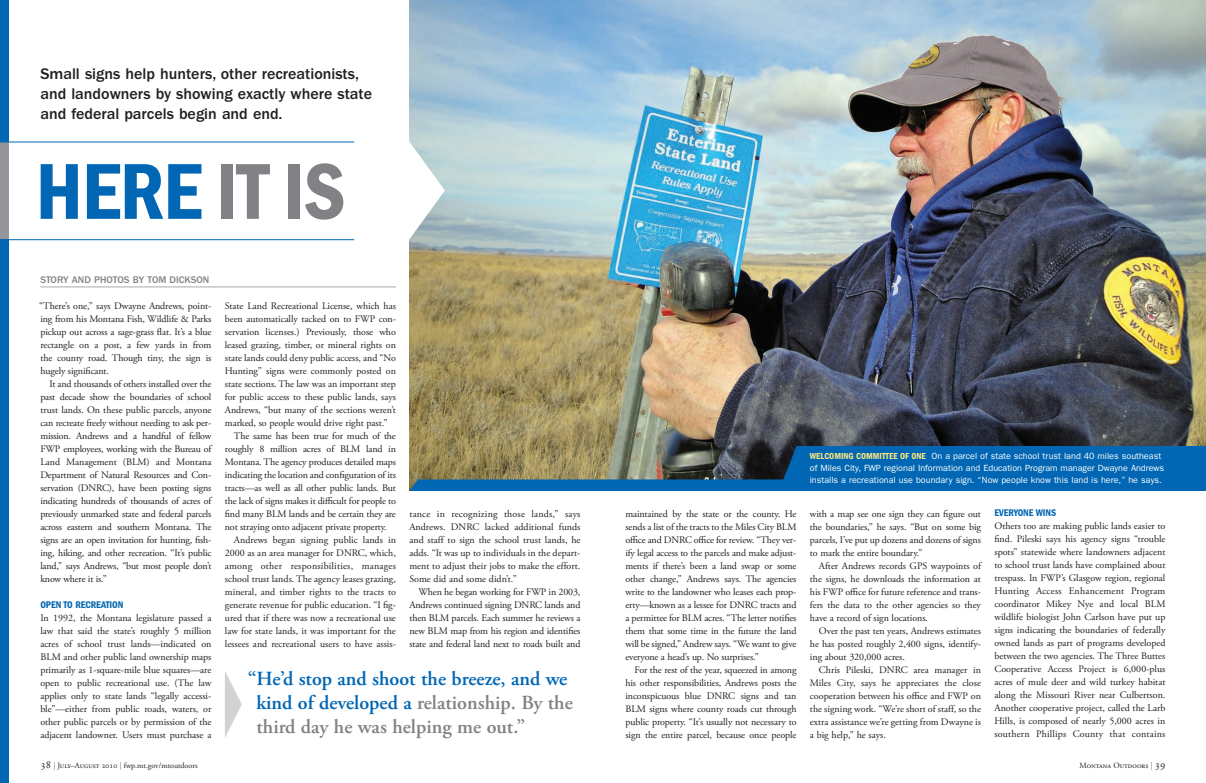
<style>
.page{position:relative;width:1206px;height:783px;background:#fff}
.page>*{position:absolute;margin:0;border:0;box-sizing:border-box;transform-origin:0 0}
.t1{font:600 condensed 82px "Franklin Gothic";letter-spacing:-.015em;color:#0166b3}
.t2{font:600 20px/24px "Adobe Garamond Pro";color:#0166b3}
.t3{font:500 16px/20px "Franklin Gothic";color:#231f20}
.t4{font:10px/13px "Adobe Garamond Pro";letter-spacing:-.005em;color:#231f20;text-align:justify}
.t5{font:10px "Adobe Garamond Pro";letter-spacing:.02em;color:#231f20}
.t6{font:600 condensed 10px "Franklin Gothic";letter-spacing:-.005em;color:#0166b3}
.t7{font:500 10px "Franklin Gothic";color:#808285}
.t8{font:9px/12px "Franklin Gothic";color:#fff}
.t9{font:8px "Adobe Garamond Pro";color:#231f20}
.s1{color:#808285}
.s2{font-weight:600;font-stretch:condensed;color:#ffe982}
</style>
<div class="page">
<div style="left:0;top:142px;width:9px;height:98px;background:#939598"></div>
<img style="left:409px;top:0;width:797px;height:446px">
<svg style="left:409px;top:446px;width:797px;height:45px;background:#2c6a91"></svg>
<svg style="left:409px;top:138px;width:36px;height:104px"></svg>
<hr style="left:0;top:239px;width:354px;height:1px;background:#0166b3">
<hr style="left:0;top:142px;width:354px;height:1px;background:#0166b3">
<div style="left:0;top:0;width:9px;height:142px;background:#0166b3"></div>
<div style="left:0;top:240px;width:9px;height:543px;background:#0166b3"></div>
<hr style="left:40px;top:287px;width:356px;height:1px;background:#a8a9ad">
<svg style="left:225px;top:672px;width:17px;height:65px"></svg>
<h3 class="t3" style="left:40px;top:64px;width:333px">Small signs help hunters, other recreationists, and landowners by showing exactly where state and federal parcels begin and end.</h3>
<h1 class="t1" style="left:36px;top:164px;width:312px">HERE <span class="s1">IT IS</span></h1>
<p class="t7" style="left:40px;top:276px;width:171px">STORY AND PHOTOS BY TOM DICKSON</p>
<p class="t4" style="left:39px;top:300px;width:174px">“There’s one,” says Dwayne Andrews, point&shy;ing from his Montana Fish, Wildlife &amp; Parks pickup out across a sage-grass flat. It’s a blue rectangle on a post, a few yards in from the county road. Though tiny, the sign is hugely significant.</p>
<p class="t4" style="left:40px;top:378px;width:173px;text-indent:9px">It and thousands of others installed over the past decade show the boundaries of school trust lands. On these public parcels, anyone can recreate freely without needing to ask per&shy;mission. Andrews and a handful of fellow FWP employees, working with the Bureau of Land Management (BLM) and Montana Department of Nat ural Re sources and Con - servation (DNRC), have been posting signs indicating hundreds of thousands of acres of previously un marked state and federal parcels across eastern and southern Mon tana. The signs are an open invitation for hunting, fish&shy;ing, hiking, and other recreation. “It’s public land,” says Andrews, “but most people don’t know where it is.”</p>
<p class="t6" style="left:40px;top:601px;width:85px">OPEN TO RECREATION</p>
<p class="t4" style="left:40px;top:612px;width:173px">In 1992, the Montana legislature passed a law that said the state’s roughly 5 million acres of school trust lands—indicated on BLM and other public land ownership maps primarily as 1-square-mile blue squares—are open to public recreational use. (The law applies only to state lands “legally accessi&shy;ble”—either from public roads, waters, or other public parcels or by permission of the adjacent landowner. Users must purchase a</p>
<p class="t9" style="left:57px;top:763px;width:44px">July–August</p>
<p class="t9" style="left:124px;top:763px;width:75px">fwp.mt.gov/mtoutdoors</p>
<p class="t4" style="left:225px;top:300px;width:173px">State Land Recreational License, which has</p>
<p class="t4" style="left:225px;top:313px;width:173px">been automatically tacked on to FWP con-</p>
<p class="t4" style="left:225px;top:326px;width:173px">servation licenses.) Previously, those who</p>
<p class="t4" style="left:225px;top:339px;width:173px">leased grazing, timber, or mineral rights on</p>
<p class="t4" style="left:225px;top:352px;width:173px">state lands could deny public access, and “No</p>
<p class="t4" style="left:225px;top:365px;width:173px">Hunting” signs were commonly posted on</p>
<p class="t4" style="left:225px;top:378px;width:173px">state sections. The law was an important step</p>
<p class="t4" style="left:225px;top:391px;width:173px">for public access to these public lands, says</p>
<p class="t4" style="left:225px;top:404px;width:173px">Andrews, “but many of the sections weren’t</p>
<p class="t4" style="left:225px;top:417px;width:164px">marked, so people would drive right past.”</p>
<p class="t4" style="left:234px;top:430px;width:164px">The same has been true for much of the</p>
<p class="t4" style="left:225px;top:443px;width:173px">roughly 8 million acres of BLM land in</p>
<p class="t4" style="left:225px;top:456px;width:173px">Montana. The agency produces detailed maps</p>
<p class="t4" style="left:225px;top:469px;width:173px">indicating the location and configuration of its</p>
<p class="t4" style="left:225px;top:482px;width:173px">tracts—as well as all other public lands. But</p>
<p class="t4" style="left:225px;top:495px;width:173px">the lack of signs makes it difficult for people to</p>
<p class="t4" style="left:225px;top:508px;width:173px">find many BLM lands and be certain they are</p>
<p class="t4" style="left:225px;top:521px;width:163px">not straying onto adjacent private property.</p>
<p class="t4" style="left:234px;top:534px;width:164px">Andrews began signing public lands in</p>
<p class="t4" style="left:225px;top:547px;width:173px">2000 as an area manager for DNRC, which,</p>
<p class="t5" style="left:225px;top:562px;width:173px">among other responsibilities, manages</p>
<p class="t4" style="left:225px;top:573px;width:173px">school trust lands. The agency leases grazing,</p>
<p class="t4" style="left:225px;top:586px;width:173px">mineral, and timber rights to the tracts to</p>
<p class="t4" style="left:225px;top:599px;width:173px">generate revenue for public education. “I fig-</p>
<p class="t4" style="left:225px;top:612px;width:173px">ured that if there was now a recreational use</p>
<p class="t4" style="left:225px;top:625px;width:173px">law for state lands, it was important for the</p>
<p class="t4" style="left:225px;top:638px;width:173px">lessees and recreational users to have assis-</p>
<p class="t4" style="left:409px;top:508px;width:173px">tance in recognizing those lands,” says Andrews. DNRC lacked additional funds and staff to sign the school trust lands, he adds. “It was up to individuals in the depart&shy;ment to adjust their jobs to make the effort.<br>Some did and some didn’t.”</p>
<p class="t4" style="left:409px;top:586px;width:173px;text-indent:9px">When he began working for FWP in 2003, Andrews continued signing DNRC lands and then BLM parcels. Each summer he reviews a new BLM map from his region and identifies state and federal land next to roads built and</p>
<h2 class="t2" style="left:256px;top:668px;width:318px;text-indent:-9px">“He’d stop and shoot the breeze, and we kind of developed a <span class="s1">relationship. By the third day he was helping me out.”</span></h2>
<p class="t4" style="left:625px;top:508px;width:173px">maintained by the state or the county. He sends a list of the tracts to the Miles City BLM office and DNRC office for review. “They ver&shy;ify legal access to the parcels and make adjust&shy;ments if there’s been a land swap or some other change,” Andrews says. The agencies write to the land owner who leases each prop&shy;erty—known as a lessee for DNRC tracts and a permittee for BLM acres. “The letter notifies them that some time in the future the land will be signed,” Andrew says. “We want to give everyone a head’s up. No surprises.”</p>
<p class="t4" style="left:625px;top:664px;width:173px;text-indent:9px">For the rest of the year, squeezed in among his other responsibilities, Andrews posts the inconspicuous blue DNRC signs and tan BLM signs where county roads cut through public property. “It’s usually not necessary to sign the entire parcel, because once people</p>
<p class="t8" style="left:810px;top:451px;width:356px"><span class="s2">WELCOMING COMMITTEE OF ONE</span> On a parcel of state school trust land 40 miles southeast of Miles City, FWP regional Information and Education Program manager Dwayne Andrews installs a recreational use boundary sign. “Now people know this land is here,” he says.</p>
<p class="t4" style="left:810px;top:508px;width:173px">with a map see one sign they can figure out the boundaries,” he says. “But on some big parcels, I’ve put up dozens and dozens of signs to mark the entire boundary.”</p>
<p class="t4" style="left:810px;top:560px;width:173px;text-indent:9px">After Andrews records GPS waypoints of the signs, he downloads the information at his FWP office for future reference and trans&shy;fers the data to the other agencies so they have a record of sign locations.</p>
<p class="t4" style="left:810px;top:625px;width:173px;text-indent:9px">Over the past ten years, Andrews estimates he has posted roughly 2,400 signs, identify&shy;ing about 320,000 acres.</p>
<p class="t4" style="left:810px;top:664px;width:173px;text-indent:9px">Chris Pileski, DNRC area manager in Miles City, says he appreciates the close cooperation between his office and FWP on the signing work. “We’re short of staff, so the extra assistance we’re getting from Dwayne is a big help,” he says.</p>
<p class="t6" style="left:994px;top:510px;width:63px">EVERYONE WINS</p>
<p class="t4" style="left:994px;top:521px;width:173px">Others too are making public lands easier to find. Pileski says his agency signs “trouble spots” statewide where landowners adjacent to school trust lands have complained about trespass. In FWP’s Glasgow region, regional Hunting Access Enhancement Program coordinator Mikey Nye and local BLM wildlife biologist John Carlson have put up signs indicating the boundaries of federally owned lands as part of programs developed between the two agencies. The Three Buttes Cooperative Access Project is 6,000-plus acres of mule deer and wild turkey habitat along the Missouri River near Culbertson.<br>Another cooperative project, called the Larb Hills, is composed of nearly 5,000 acres in southern Phillips County that contains</p>
<p class="t9" style="left:1079px;top:763px;width:70px">Montana Outdoors</p>
</div>
